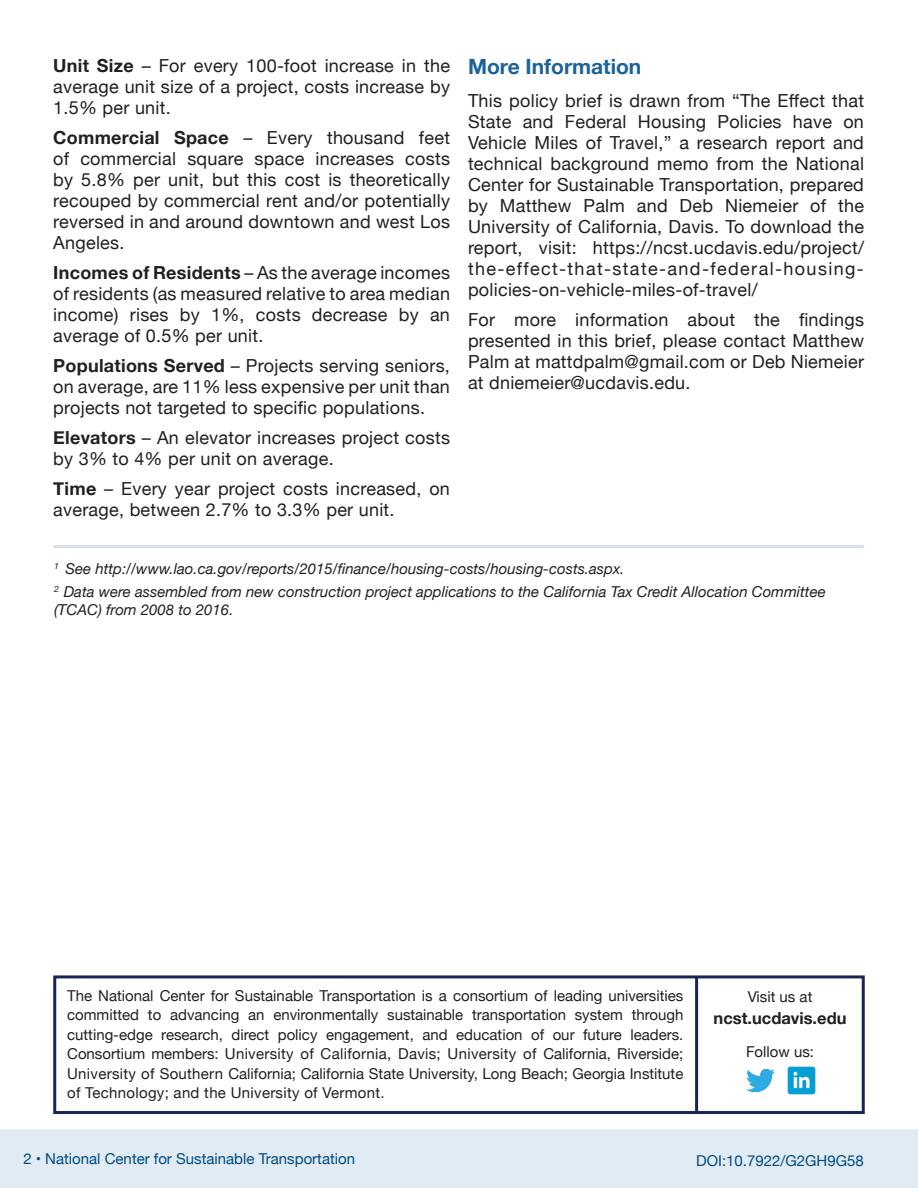
<style>
.page{position:relative;width:918px;height:1188px;background:#fff}
.page>*{position:absolute;margin:0;border:0;box-sizing:border-box;transform-origin:0 0}
.t1{font:700 21px "Helvetica Neue";color:#1c6299}
.t2{font:18px/21px "Helvetica Neue";letter-spacing:.015em;color:#231f20;text-align:justify}
.t3{font:700 16.5px "Helvetica Neue";color:#231f20}
.t4{font:15px/19.5px "Helvetica Neue";letter-spacing:.02em;color:#231f20;text-align:justify}
.t5{font:italic 15px/18px "Helvetica Neue";color:#231f20}
.t6{font:15px "Helvetica Neue";color:#004b84}
.t7{font:15px "Helvetica Neue";color:#231f20}
.s1{font-weight:700}
</style>
<div class="page">
<hr style="left:53px;top:545px;width:811px;height:3px;background:#dae1ed">
<div style="left:53px;top:975px;width:812px;height:139px;border:3px solid #192555"></div>
<img style="left:787px;top:1066px;width:29px;height:29px">
<img style="left:746px;top:1069px;width:29px;height:24px">
<hr style="left:695px;top:977px;width:3px;height:136px;background:#192555">
<div style="left:0;top:1129px;width:918px;height:59px;background:#e0ebf3"></div>
<p class="t2" style="left:53px;top:56px;width:398px"><span class="s1">Unit Size</span> – For every 100-foot increase in the average unit size of a project, costs increase by 1.5% per unit.</p>
<p class="t2" style="left:53px;top:128px;width:398px"><span class="s1">Commercial Space</span> – Every thousand feet of commercial square space increases costs by 5.8% per unit, but this cost is theoretically recouped by commercial rent and/or potentially reversed in and around downtown and west Los Angeles.</p>
<p class="t2" style="left:53px;top:263px;width:398px"><span class="s1">Incomes of Residents</span> – As the average incomes of residents (as measured relative to area median income) rises by 1%, costs decrease by an average of 0.5% per unit.</p>
<p class="t2" style="left:53px;top:356px;width:398px"><span class="s1">Populations Served</span> – Projects serving seniors, on average, are 11% less expensive per unit than projects not targeted to specific populations.</p>
<p class="t2" style="left:53px;top:428px;width:398px"><span class="s1">Elevators</span> – An elevator increases project costs by 3% to 4% per unit on average.</p>
<p class="t2" style="left:53px;top:479px;width:398px"><span class="s1">Time</span> – Every year project costs increased, on average, between 2.7% to 3.3% per unit.</p>
<p class="t1" style="left:468px;top:51px;width:175px">More Information</p>
<p class="t2" style="left:468px;top:92px;width:398px">This policy brief is drawn from “The Effect that State and Federal Housing Policies have on Vehicle Miles of Travel,” a research report and technical background memo from the National Center for Sustainable Transportation, prepared by Matthew Palm and Deb Niemeier of the University of California, Davis. To download the report, visit: https://ncst.ucdavis.edu/project/ the-effect-that-state-and-federal-housing&shy;policies-on-vehicle-miles-of-travel/</p>
<p class="t2" style="left:468px;top:311px;width:398px">For more information about the findings presented in this brief, please contact Matthew Palm at mattdpalm@gmail.com or Deb Niemeier at dniemeier@ucdavis.edu.</p>
<p class="t5" style="left:54px;top:561px;width:572px"><sup>1</sup> See http://www.lao.ca.gov/reports/2015/finance/housing-costs/housing-costs.aspx.</p>
<p class="t5" style="left:54px;top:583px;width:773px"><sup>2</sup> Data were assembled from new construction project applications to the California Tax Credit Allocation Committee (TCAC) from 2008 to 2016.</p>
<p class="t4" style="left:67px;top:987px;width:618px">The National Center for Sustainable Transportation is a consortium of leading universities committed to advancing an environmentally sustainable transportation system through cutting-edge research, direct policy engagement, and education of our future leaders.<br>Consortium members: University of California, Davis; University of California, Riverside; University of Southern California; California State University, Long Beach; Georgia Institute of Technology; and the University of Vermont.</p>
<p class="t7" style="left:748px;top:986px;width:66px">Visit us at</p>
<p class="t3" style="left:714px;top:1005px;width:134px">ncst.ucdavis.edu</p>
<p class="t7" style="left:746px;top:1041px;width:70px">Follow us:</p>
<p class="t6" style="left:23px;top:1148px;width:333px">2 • National Center for Sustainable Transportation</p>
<p class="t6" style="left:696px;top:1150px;width:169px">DOI:10.7922/G2GH9G58</p>
</div>
